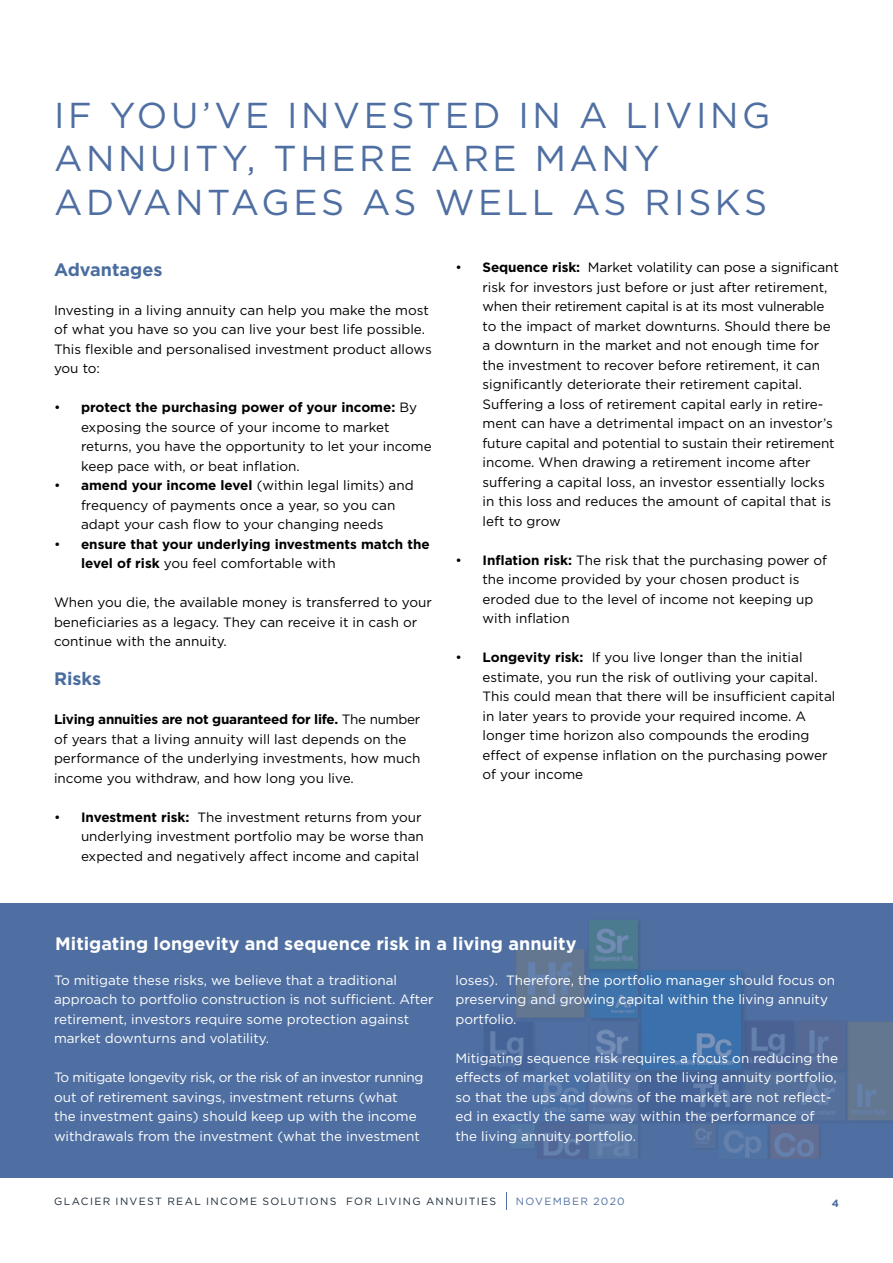
<style>
.page{position:relative;width:893px;height:1263px;background:#fff}
.page>*{position:absolute;margin:0;border:0;box-sizing:border-box;transform-origin:0 0}
.t1{font:36px/43.2px "Gotham";letter-spacing:.1em;color:#4f6fa2}
.t2{font:700 18px "Gotham";color:#fff}
.t3{font:700 18px "Gotham";color:#4a6d9f}
.t4{font:13.5px/19.5px "Gotham";color:#000}
.t5{font:13.5px/19.5px "Gotham";color:#fff}
.t6{font:700 13.5px/19.5px "Gotham";color:#000}
.t7{font:10.5px "Gotham";letter-spacing:.13em;color:#1c2b39}
.t8{font:10.5px "Gotham";letter-spacing:.12em;color:#4f6fa2}
.t9{font:700 10.5px "Gotham";color:#4a6d9f}
.s1{font-weight:700}
.s2{font-weight:400}
</style>
<div class="page">
<div style="left:0;top:904px;width:893px;height:274px;background:#4f6fa2"></div>
<img style="left:187px;top:903px;width:706px;height:307px">
<h1 class="t1" style="left:54px;top:93px;width:718px">IF YOU’VE INVESTED IN A LIVING<br>ANNUITY, THERE ARE MANY<br>ADVANTAGES AS WELL AS RISKS</h1>
<h2 class="t3" style="left:54px;top:257px;width:110px">Advantages</h2>
<p class="t4" style="left:54px;top:300px;width:379px">Investing in a living annuity can help you make the most of what you have so you can live your best life possible.<br>This flexible and personalised investment product allows you to:</p>
<p class="t4" style="left:81px;top:397px;width:352px;text-indent:-27px">• <span class="s1">protect the purchasing power of your income:</span> By exposing the source of your income to market returns, you have the opportunity to let your income keep pace with, or beat inflation.</p>
<p class="t4" style="left:81px;top:475px;width:334px;text-indent:-27px">• <span class="s1">amend your income level</span> (within legal limits) and frequency of payments once a year, so you can adapt your cash flow to your changing needs</p>
<p class="t6" style="left:81px;top:534px;width:350px;text-indent:-27px"><span class="s2">•</span> ensure that your underlying investments match the level of risk <span class="s2">you feel comfortable with</span></p>
<p class="t4" style="left:54px;top:592px;width:379px">When you die, the available money is transferred to your beneficiaries as a legacy. They can receive it in cash or continue with the annuity.</p>
<h2 class="t3" style="left:54px;top:667px;width:49px">Risks</h2>
<p class="t4" style="left:54px;top:709px;width:368px"><span class="s1">Living annuities are not guaranteed for life.</span> The number of years that a living annuity will last depends on the performance of the underlying investments, how much income you withdraw, and how long you live.</p>
<p class="t4" style="left:81px;top:807px;width:344px;text-indent:-27px">• <span class="s1">Investment risk:</span> The investment returns from your underlying investment portfolio may be worse than expected and negatively affect income and capital</p>
<p class="t4" style="left:482px;top:257px;width:358px;text-indent:-27px">• <span class="s1">Sequence risk:</span> Market volatility can pose a significant risk for investors just before or just after retirement, when their retirement capital is at its most vulnerable to the impact of market downturns. Should there be a downturn in the market and not enough time for the investment to recover before retirement, it can significantly deteriorate their retirement capital.<br>Suffering a loss of retirement capital early in retire&shy;ment can have a detrimental impact on an investor’s future capital and potential to sustain their retirement income. When drawing a retirement income after suffering a capital loss, an investor essentially locks in this loss and reduces the amount of capital that is left to grow</p>
<p class="t4" style="left:482px;top:550px;width:346px;text-indent:-27px">• <span class="s1">Inflation risk:</span> The risk that the purchasing power of the income provided by your chosen product is eroded due to the level of income not keeping up with inflation</p>
<p class="t4" style="left:482px;top:647px;width:354px;text-indent:-27px">• <span class="s1">Longevity risk:</span> If you live longer than the initial estimate, you run the risk of outliving your capital.<br>This could mean that there will be insufficient capital in later years to provide your required income. A longer time horizon also compounds the eroding effect of expense inflation on the purchasing power of your income</p>
<h2 class="t2" style="left:55px;top:931px;width:523px">Mitigating longevity and sequence risk in a living annuity</h2>
<p class="t5" style="left:54px;top:970px;width:381px">To mitigate these risks, we believe that a traditional approach to portfolio construction is not sufficient. After retirement, investors require some protection against market downturns and volatility.</p>
<p class="t5" style="left:54px;top:1067px;width:371px">To mitigate longevity risk, or the risk of an investor running out of retirement savings, investment returns (what<br>the investment gains) should keep up with the income withdrawals from the investment (what the investment</p>
<p class="t5" style="left:455px;top:970px;width:381px">loses). Therefore, the portfolio manager should focus on preserving and growing capital within the living annuity portfolio.</p>
<p class="t5" style="left:455px;top:1048px;width:384px">Mitigating sequence risk requires a focus on reducing the effects of market volatility on the living annuity portfolio, so that the ups and downs of the market are not reflect&shy;ed in exactly the same way within the performance of the living annuity portfolio.</p>
<p class="t7" style="left:54px;top:1194px;width:444px">GLACIER INVEST REAL INCOME SOLUTIONS FOR LIVING ANNUITIES</p>
<p class="t8" style="left:516px;top:1194px;width:111px">NOVEMBER 2020</p>
<p class="t9" style="left:832px;top:1196px;width:9px">4</p>
</div>
